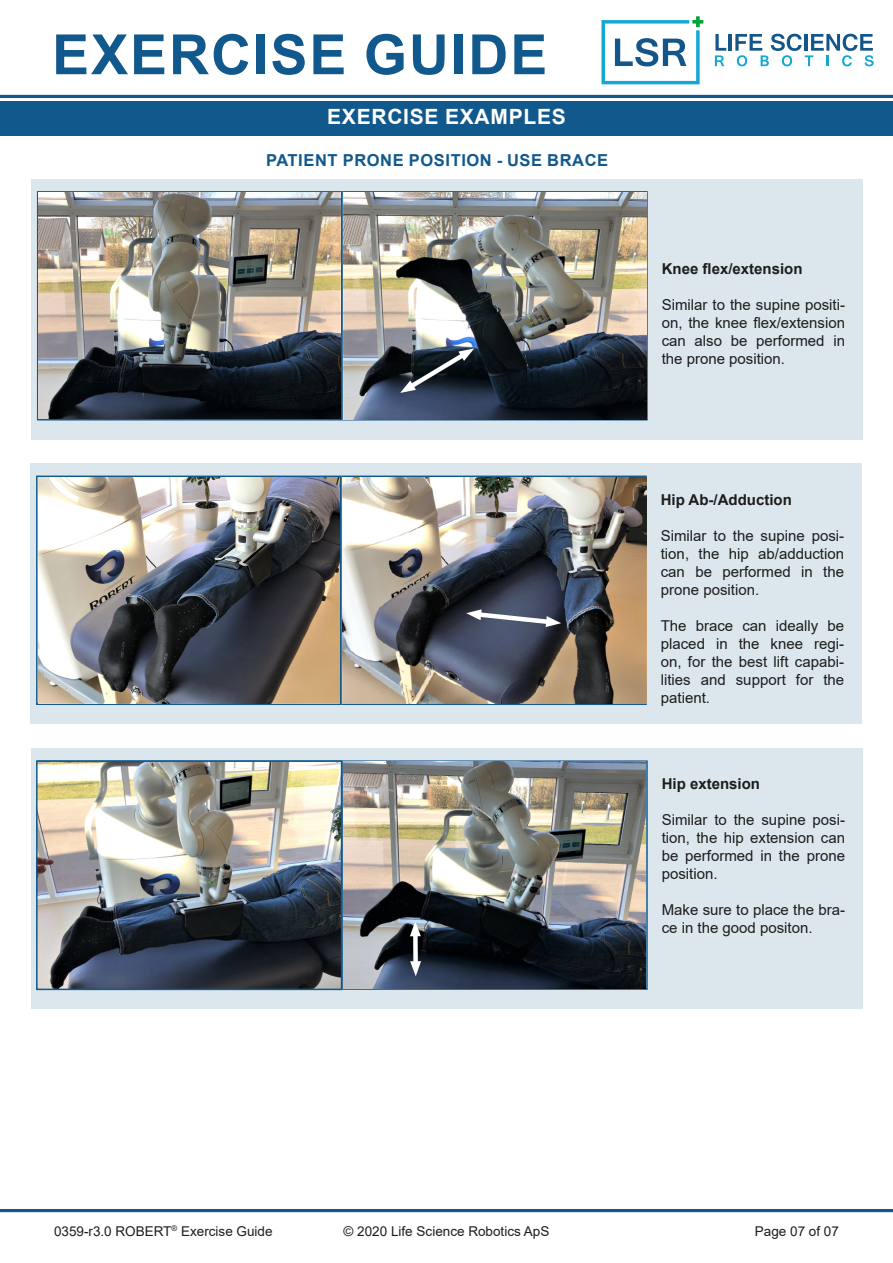
<style>
.page{position:relative;width:893px;height:1263px;background:#fff}
.page>*{position:absolute;margin:0;border:0;box-sizing:border-box;transform-origin:0 0}
.t1{font:700 55.5px "Arial";letter-spacing:.035em;color:#11588c}
.t2{font:700 21px "Arial";letter-spacing:.035em;color:#fff}
.t3{font:700 16.5px "Arial";letter-spacing:.035em;color:#11588c}
.t4{font:15px/18px "Arial";color:#1d1d1b;text-align:justify}
.t5{font:700 15px "Arial";color:#1d1d1b}
.t6{font:13.5px "Arial";color:#1d1d1b}
</style>
<div class="page">
<hr style="left:729px;top:34px;width:3px;height:17px;background:#145689">
<svg style="left:715px;top:34px;width:11px;height:32px"></svg>
<svg style="left:735px;top:34px;width:139px;height:32px"></svg>
<svg style="left:601px;top:16px;width:102px;height:68px"></svg>
<hr style="left:0;top:95px;width:893px;height:3px;background:#11588c">
<hr style="left:0;top:1209px;width:893px;height:3px;background:#11588c">
<div style="left:0;top:101px;width:893px;height:34px;background:#11588c"></div>
<div style="left:31px;top:179px;width:831px;height:260px;background:#dbe6ed"></div>
<svg style="left:342px;top:191px;width:306px;height:229px;background:#6e8698"></svg>
<div style="left:30px;top:463px;width:831px;height:261px;background:#dbe6ed"></div>
<svg style="left:36px;top:476px;width:305px;height:229px;background:#3e7094"></svg>
<svg style="left:341px;top:476px;width:306px;height:229px;background:#637d8d"></svg>
<div style="left:31px;top:748px;width:831px;height:260px;background:#dbe6ed"></div>
<svg style="left:342px;top:760px;width:306px;height:230px;background:#5e7e97"></svg>
<img style="left:38px;top:192px;width:303px;height:227px">
<img style="left:344px;top:193px;width:302px;height:226px">
<img style="left:38px;top:477px;width:302px;height:226px">
<img style="left:343px;top:477px;width:303px;height:226px">
<img style="left:39px;top:763px;width:300px;height:224px">
<div style="left:36px;top:760px;width:306px;height:230px;border:2px solid #11588c"></div>
<img style="left:344px;top:762px;width:301px;height:226px">
<svg style="left:400px;top:347px;width:74px;height:47px;background:#363e48"></svg>
<svg style="left:466px;top:609px;width:95px;height:18px;background:#747a8a"></svg>
<div style="left:413px;top:931px;width:5px;height:35px;background:#fff"></div>
<svg style="left:410px;top:961px;width:11px;height:15px"></svg>
<svg style="left:410px;top:921px;width:11px;height:15px"></svg>
<h1 class="t1" style="left:52px;top:16px;width:497px">EXERCISE GUIDE</h1>
<h2 class="t2" style="left:327px;top:102px;width:240px">EXERCISE EXAMPLES</h2>
<p class="t3" style="left:266px;top:149px;width:344px">PATIENT PRONE POSITION - USE BRACE</p>
<p class="t5" style="left:662px;top:258px;width:142px">Knee flex/extension</p>
<p class="t4" style="left:662px;top:296px;width:185px">Similar to the supine positi&shy;on, the knee flex/extension can also be performed in the prone position.</p>
<p class="t5" style="left:661px;top:489px;width:133px">Hip Ab-/Adduction</p>
<p class="t4" style="left:661px;top:526px;width:185px">Similar to the supine posi&shy;tion, the hip ab/adduction can be performed in the prone position.</p>
<p class="t4" style="left:661px;top:616px;width:185px">The brace can ideally be placed in the knee regi&shy;on, for the best lift capabi&shy;lities and support for the patient.</p>
<p class="t5" style="left:662px;top:773px;width:100px">Hip extension</p>
<p class="t4" style="left:662px;top:811px;width:185px">Similar to the supine posi&shy;tion, the hip extension can be performed in the prone position.</p>
<p class="t4" style="left:662px;top:901px;width:185px">Make sure to place the bra&shy;ce in the good positon.</p>
<p class="t6" style="left:54px;top:1222px;width:220px">0359-r3.0 ROBERT<sup>®</sup> Exercise Guide</p>
<p class="t6" style="left:344px;top:1222px;width:207px">© 2020 Life Science Robotics ApS</p>
<p class="t6" style="left:755px;top:1222px;width:86px">Page 07 of 07</p>
</div>
